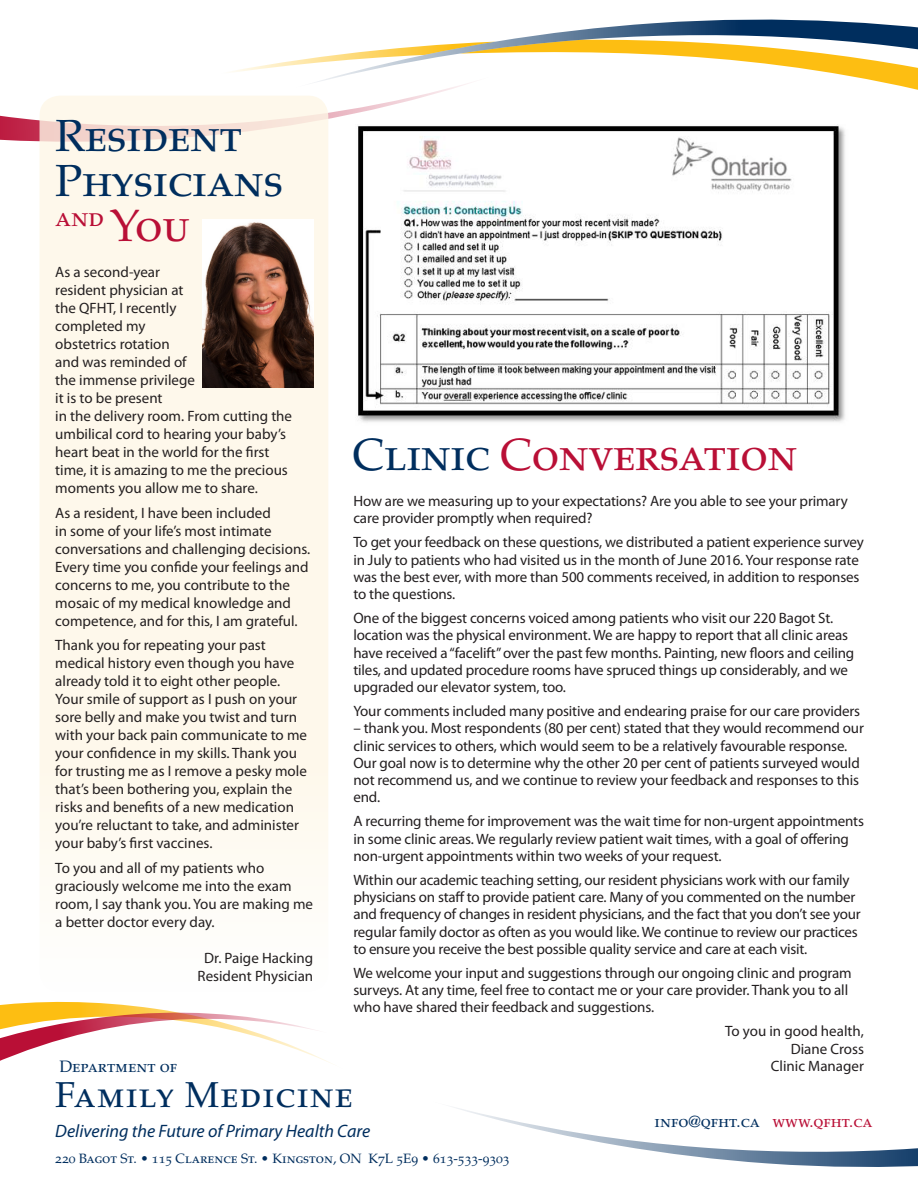
<style>
.page{position:relative;width:918px;height:1188px;background:#fff}
.page>*{position:absolute;margin:0;border:0;box-sizing:border-box;transform-origin:0 0}
.t1{font:45px "Palatino SC";letter-spacing:-.01em;color:#b90f36}
.t2{font:45px/45px "Palatino SC";letter-spacing:-.01em;color:#002e5e}
.t3{font:36px "Palatino SC";letter-spacing:.03em;color:#002e5e}
.t4{font:26.25px "Palatino SC";color:#b90f36}
.t5{font:italic 18px "Myriad Pro";color:#002e5e}
.t6{font:16.5px "Palatino SC";color:#002e5e}
.t7{font:15px/18px "Myriad Pro";letter-spacing:-.01em;color:#231f20}
.t8{font:13.5px "Palatino SC";color:#002e5e}
.s1{font-size:45px}
.s2{color:#002e5e}
.s3{color:#b90f36}
</style>
<div class="page">
<svg style="left:0;top:62px;width:443px;height:80px"></svg>
<svg style="left:285px;top:19px;width:633px;height:72px"></svg>
<svg style="left:0;top:1001px;width:330px;height:62px"></svg>
<svg style="left:454px;top:1107px;width:464px;height:60px"></svg>
<div style="left:40px;top:96px;width:288px;height:896px;background:#fef7e6;border-radius:20px"></div>
<img style="left:356px;top:124px;width:489px;height:298px">
<img style="left:202px;top:219px;width:111px;height:169px">
<p class="t2" style="left:55px;top:113px;width:230px">Resident<br>Physicians</p>
<p class="t4" style="left:55px;top:201px;width:136px">and <span class="s1">You</span></p>
<p class="t7" style="left:55px;top:263px;width:238px">As a second-year<br>resident physician at<br>the QFHT, I recently<br>completed my<br>obstetrics rotation<br>and was reminded of<br>the immense privilege<br>it is to be present<br>in the delivery room. From cutting the umbilical cord to hearing your baby’s heart beat in the world for the first time, it is amazing to me the precious moments you allow me to share.</p>
<p class="t7" style="left:55px;top:503px;width:256px">As a resident, I have been included<br>in some of your life’s most intimate conversations and challenging decisions.<br>Every time you confide your feelings and concerns to me, you contribute to the mosaic of my medical knowledge and competence, and for this, I am grateful.</p>
<p class="t7" style="left:55px;top:636px;width:253px">Thank you for repeating your past medical history even though you have already told it to eight other people.<br>Your smile of support as I push on your sore belly and make you twist and turn with your back pain communicate to me your confidence in my skills. Thank you for trusting me as I remove a pesky mole that’s been bothering you, explain the risks and benefits of a new medication you’re reluctant to take, and administer your baby’s first vaccines.</p>
<p class="t7" style="left:55px;top:859px;width:259px">To you and all of my patients who graciously welcome me into the exam room, I say thank you. You are making me a better doctor every day.</p>
<p class="t7" style="left:204px;top:949px;width:111px">Dr. Paige Hacking</p>
<p class="t7" style="left:198px;top:967px;width:117px">Resident Physician</p>
<p class="t1" style="left:353px;top:428px;width:446px"><span class="s2">Clinic</span> Conversation</p>
<p class="t7" style="left:353px;top:492px;width:496px;line-height:17.2px">How are we measuring up to your expectations? Are you able to see your primary care provider promptly when required?</p>
<p class="t7" style="left:353px;top:534px;width:512px;line-height:17.2px">To get your feedback on these questions, we distributed a patient experience survey in July to patients who had visited us in the month of June 2016. Your response rate was the best ever, with more than 500 comments received, in addition to responses to the questions.</p>
<p class="t7" style="left:353px;top:609px;width:502px;line-height:17.2px">One of the biggest concerns voiced among patients who visit our 220 Bagot St. location was the physical environment. We are happy to report that all clinic areas have received a “facelift” over the past few months. Painting, new floors and ceiling tiles, and updated procedure rooms have spruced things up considerably, and we upgraded our elevator system, too.</p>
<p class="t7" style="left:353px;top:702px;width:508px">Your comments included many positive and endearing praise for our care providers</p>
<p class="t7" style="left:353px;top:720px;width:512px;line-height:17.2px">– thank you. Most respondents (80 per cent) stated that they would recommend our clinic services to others, which would seem to be a relatively favourable response.<br>Our goal now is to determine why the other 20 per cent of patients surveyed would not recommend us, and we continue to review your feedback and responses to this end.</p>
<p class="t7" style="left:353px;top:813px;width:512px;line-height:17.2px">A recurring theme for improvement was the wait time for non-urgent appointments in some clinic areas. We regularly review patient wait times, with a goal of offering non-urgent appointments within two weeks of your request.</p>
<p class="t7" style="left:353px;top:871px;width:509px;line-height:17.2px">Within our academic teaching setting, our resident physicians work with our family physicians on staff to provide patient care. Many of you commented on the number and frequency of changes in resident physicians, and the fact that you don’t see your regular family doctor as often as you would like. We continue to review our practices to ensure you receive the best possible quality service and care at each visit.</p>
<p class="t7" style="left:353px;top:964px;width:500px;line-height:17.2px">We welcome your input and suggestions through our ongoing clinic and program surveys. At any time, feel free to contact me or your care provider. Thank you to all who have shared their feedback and suggestions.</p>
<p class="t7" style="left:725px;top:1022px;width:140px">To you in good health,</p>
<p class="t7" style="left:791px;top:1039px;width:75px">Diane Cross</p>
<p class="t7" style="left:771px;top:1057px;width:95px">Clinic Manager</p>
<p class="t6" style="left:59px;top:1057px;width:119px">Department of</p>
<p class="t3" style="left:55px;top:1073px;width:299px">Family Medicine</p>
<p class="t5" style="left:55px;top:1120px;width:317px">Delivering the Future of Primary Health Care</p>
<p class="t8" style="left:55px;top:1151px;width:456px">220 Bagot St. • 115 Clarence St. • Kingston, ON K7L 5E9 • 613-533-9303</p>
<p class="t6" style="left:655px;top:1112px;width:220px">info@qfht.ca <span class="s3">www.qfht.ca</span></p>
</div>
